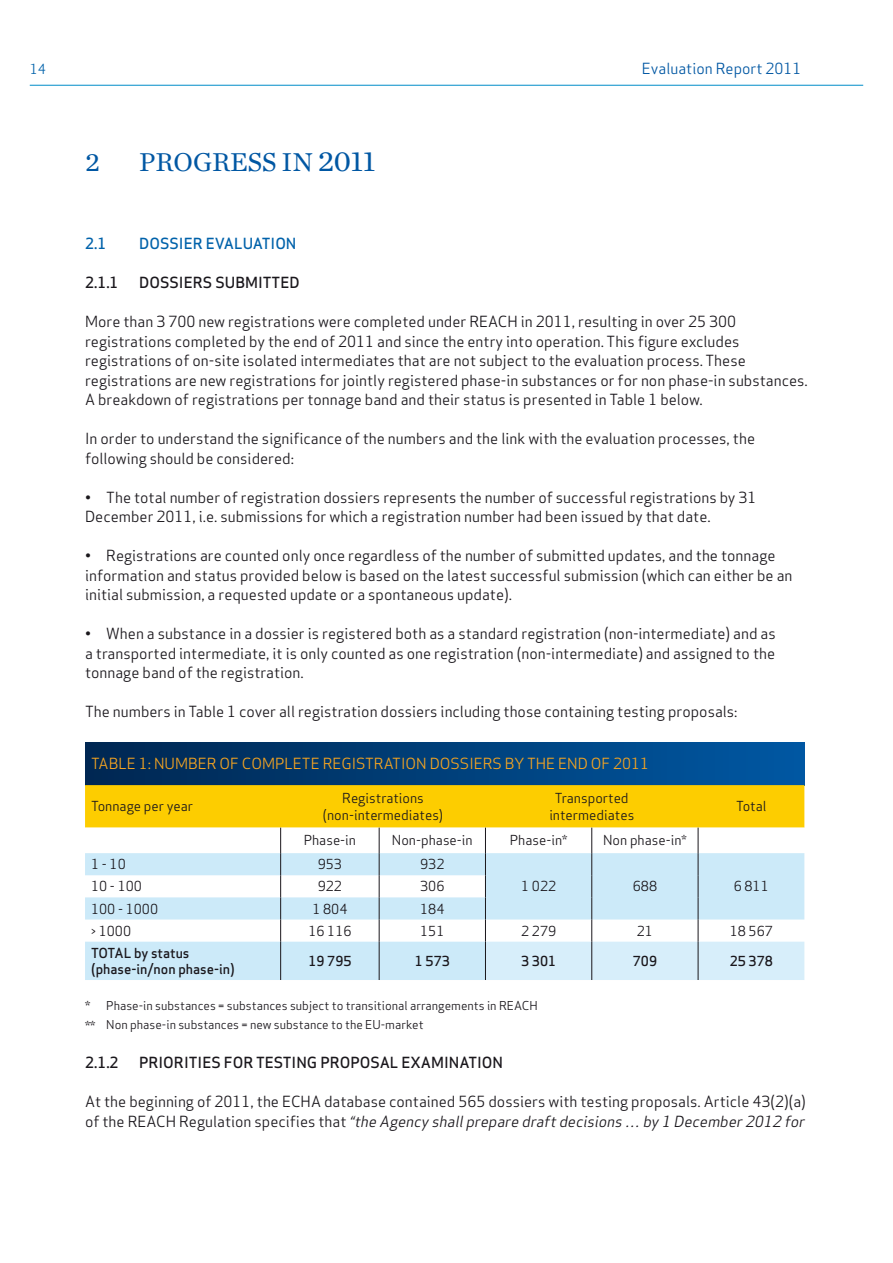
<style>
.page{position:relative;width:893px;height:1263px;background:#fff}
.page>*{position:absolute;margin:0;border:0;box-sizing:border-box;transform-origin:0 0}
.t1{font:27px "Chronicle Text G1";color:#0057a3}
.t2{font:15px/19.5px "Apex Sans";color:#1a171c}
.t3{font:500 15px "Apex Sans";color:#1a171c}
.t4{font:15px "Apex Sans";color:#f5a421}
.t5{font:15px "Apex Sans";color:#0057a3}
.t6{font:500 15px "Apex Sans";color:#0062aa}
.t7{font:13.5px/16.2px "Apex Sans";color:#1a171c;text-align:center}
.t8{font:500 13.5px/16.2px "Apex Sans";color:#1a171c}
.t9{font:13.5px "Apex Sans";color:#0062aa}
.t10{font:12px/19.5px "Apex Sans";color:#1a171c}
.s1{font-size:30px}
.s2{font-size:13.5px}
.s3{font-style:italic}
</style>
<div class="page">
<hr style="left:30px;top:85px;width:833px;height:1px;background:#008dc8">
<div style="left:85px;top:742px;width:719px;height:43px;background:linear-gradient(to right,#002751,#0058a3)"></div>
<svg style="left:85px;top:785px;width:719px;height:195px"></svg>
<hr style="left:280px;top:942px;width:1px;height:38px;background:#1a171c">
<hr style="left:379px;top:942px;width:1px;height:38px;background:#1a171c">
<p class="t9" style="left:30px;top:58px;width:18px">14</p>
<p class="t5" style="left:642px;top:56px;width:161px">Evaluation Report 2011</p>
<h1 class="t1" style="left:85px;top:142px;width:16px">2</h1>
<h1 class="t1" style="left:139px;top:142px;width:238px">PROGRESS IN <span class="s1">2011</span></h1>
<p class="t6" style="left:85px;top:230px;width:44px">2.1 D</p>
<p class="t6" style="left:149px;top:230px;width:38px">OSSIER</p>
<p class="t6" style="left:206px;top:230px;width:46px">EVALUATI</p>
<p class="t6" style="left:275px;top:230px;width:23px">ON</p>
<p class="t3" style="left:85px;top:269px;width:170px">2.1.1 DOSSIERS SU BMITTE</p>
<p class="t3" style="left:289px;top:269px;width:12px">D</p>
<p class="t2" style="left:85px;top:310px;width:724px">More than 3 700 new registrations were completed under REACH in 2011, resulting in over 25 300 registrations completed by the end of 2011 and since the entry into operation. This figure excludes registrations of on-site isolated intermediates that are not subject to the evaluation process. These registrations are new registrations for jointly registered phase-in substances or for non phase-in substances.<br>A breakdown of registrations per tonnage band and their status is presented in Table 1 below.</p>
<p class="t2" style="left:85px;top:427px;width:672px">In order to understand the significance of the numbers and the link with the evaluation processes, the following should be considered:</p>
<p class="t2" style="left:85px;top:486px;width:673px">• The total number of registration dossiers represents the number of successful registrations by 31<br>December 2011, i.e. submissions for which a registration number had been issued by that date.</p>
<p class="t2" style="left:85px;top:544px;width:709px">• Registrations are counted only once regardless of the number of submitted updates, and the tonnage information and status provided below is based on the latest successful submission (which can either be an initial submission, a requested update or a spontaneous update).</p>
<p class="t2" style="left:85px;top:622px;width:692px;text-align:justify">• When a substance in a dossier is registered both as a standard registration (non-intermediate) and as a transported intermediate, it is only counted as one registration (non-intermediate) and assigned to the tonnage band of the registration.</p>
<p class="t2" style="left:85px;top:700px;width:654px">The numbers in Table 1 cover all registration dossiers including those containing testing proposals:</p>
<p class="t4" style="left:91px;top:752px;width:18px">Table</p>
<p class="t4" style="left:139px;top:752px;width:37px">1: Number</p>
<p class="t4" style="left:220px;top:752px;width:33px">of complete</p>
<p class="t4" style="left:323px;top:752px;width:10px">registration</p>
<p class="t4" style="left:430px;top:752px;width:10px">dossiers</p>
<p class="t4" style="left:505px;top:752px;width:32px">by the</p>
<p class="t4" style="left:558px;top:752px;width:11px">end</p>
<p class="t4" style="left:591px;top:752px;width:60px">of 2011</p>
<p class="t7" style="left:91px;top:797px;width:104px">Tonnage per year</p>
<p class="t7" style="left:323px;top:789px;width:122px">Registrations (non-intermediates)</p>
<p class="t7" style="left:549px;top:789px;width:86px">Transported intermediates</p>
<p class="t7" style="left:736px;top:797px;width:32px">Total</p>
<p class="t7" style="left:304px;top:831px;width:54px">Phase-in</p>
<p class="t7" style="left:392px;top:831px;width:82px">Non-phase-in</p>
<p class="t7" style="left:510px;top:831px;width:59px">Phase-in*</p>
<p class="t7" style="left:603px;top:831px;width:85px">Non phase-in*</p>
<p class="t7" style="left:91px;top:855px;width:36px">1 - 10</p>
<p class="t7" style="left:318px;top:855px;width:26px">953</p>
<p class="t7" style="left:420px;top:855px;width:26px">932</p>
<p class="t7" style="left:91px;top:877px;width:52px">10 - 100</p>
<p class="t7" style="left:318px;top:877px;width:26px">922</p>
<p class="t7" style="left:420px;top:877px;width:26px">306</p>
<p class="t7" style="left:521px;top:877px;width:37px">1 022</p>
<p class="t7" style="left:633px;top:877px;width:26px">688</p>
<p class="t7" style="left:734px;top:877px;width:37px">6 811</p>
<p class="t7" style="left:91px;top:899px;width:69px">100 - 1000</p>
<p class="t7" style="left:312px;top:899px;width:37px">1 804</p>
<p class="t7" style="left:420px;top:899px;width:26px">184</p>
<p class="t7" style="left:91px;top:921px;width:42px">&gt; 1000</p>
<p class="t7" style="left:308px;top:921px;width:45px">16 116</p>
<p class="t7" style="left:420px;top:921px;width:26px">151</p>
<p class="t7" style="left:521px;top:921px;width:37px">2 279</p>
<p class="t7" style="left:637px;top:921px;width:18px">21</p>
<p class="t7" style="left:730px;top:921px;width:45px">18 567</p>
<p class="t8" style="left:91px;top:943px;width:145px">TOTAL BY STATUS (PHASE-IN/NON PHASE-IN)</p>
<p class="t8" style="left:308px;top:951px;width:45px">19 795</p>
<p class="t8" style="left:415px;top:951px;width:37px">1 573</p>
<p class="t8" style="left:521px;top:951px;width:37px">3 301</p>
<p class="t8" style="left:633px;top:951px;width:26px">709</p>
<p class="t8" style="left:730px;top:951px;width:45px">25 378</p>
<p class="t10" style="left:85px;top:994px;width:454px"><span class="s2">*</span> Phase-in substances = substances subject to transitional arrangements in REACH <span class="s2">**</span> Non phase-in substances = new substance to the EU-market</p>
<p class="t3" style="left:85px;top:1049px;width:35px">2.1.2</p>
<p class="t3" style="left:139px;top:1049px;width:43px">PRIORITIE</p>
<p class="t3" style="left:211px;top:1049px;width:200px">S FOR TESTI NG PROPOSAL EXAMI</p>
<p class="t3" style="left:449px;top:1049px;width:56px">NATION</p>
<p class="t2" style="left:85px;top:1090px;width:725px">At the beginning of 2011, the ECHA database contained 565 dossiers with testing proposals. Article 43(2)(a) o f t h e R E A C H R e g u l a t i o n s p e c i fi e s t h a t <span class="s3">“the Agency shallprepare draftdecisions … by 1 December2012 for</span></p>
</div>
